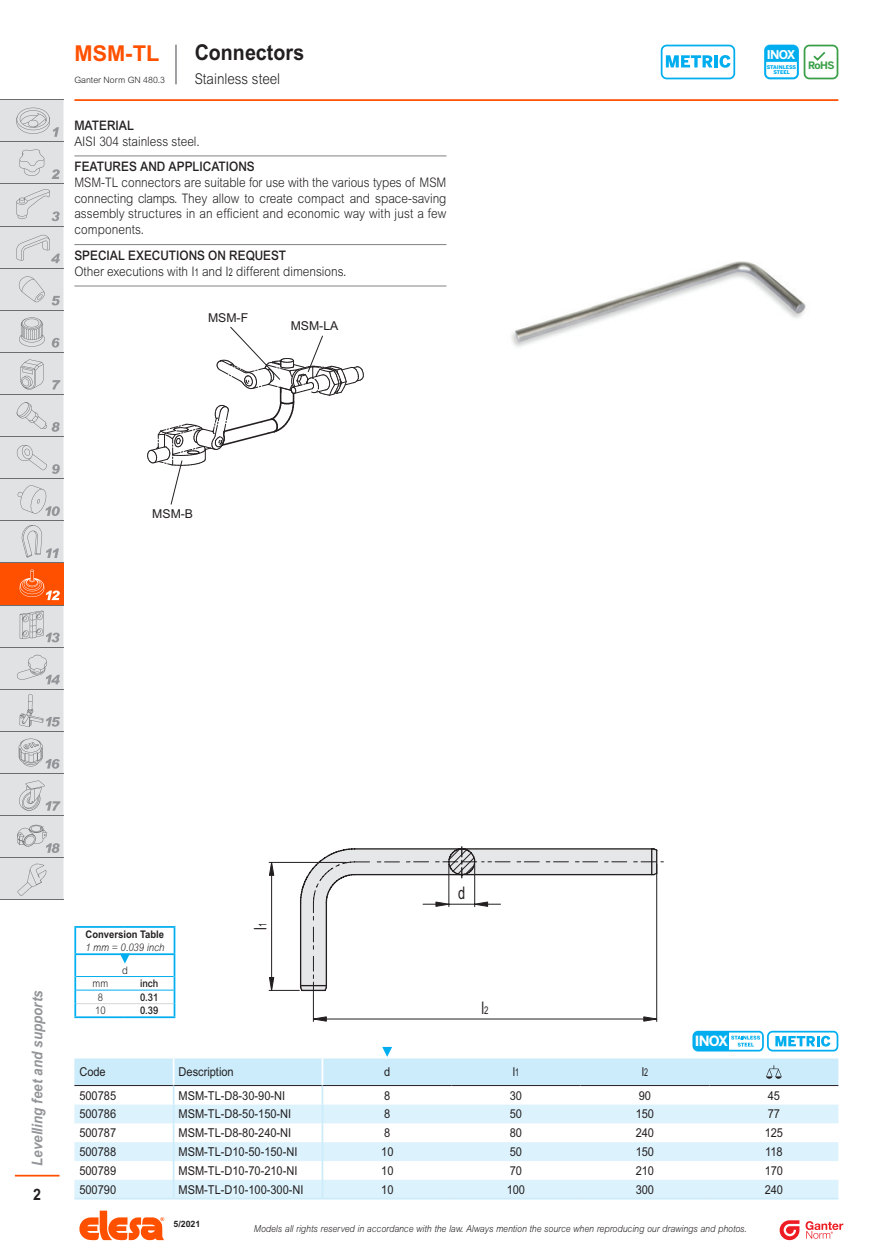
<style>
.page{position:relative;width:888px;height:1260px;background:#fff}
.page>*{position:absolute;margin:0;border:0;box-sizing:border-box;transform-origin:0 0}
.subtitle_1L{font:700 21.88px "Arial MT Std";color:#231f20;scale:.9 1}
.series{font:700 21.88px "Arial MT Std";color:#ff5000}
.box_ancorato_immagin{font:17.32px "Arial Narrow";color:#231f20;scale:.9 1}
.t1{font:700 15.75px "Arial MT Std";color:#231f20;scale:.9 1}
.t2{font:italic 700 14.88px "Arial MT Std";color:#939598;scale:.9 1}
.subtitle_2L{font:300 14.88px "Arial MT Std";color:#231f20;scale:.9 1}
.t3{font:700 14px "Benton Sans";color:#fff}
.description{font:300 13.12px/15.8px "Arial MT Std";letter-spacing:.01em;color:#231f20;text-align:justify;scale:.9 1}
.titlefirst{font:500 13.12px "Arial MT Std";color:#231f20;scale:.9 1}
.descriptionlast{font:300 13.12px "Arial MT Std";color:#231f20;scale:.9 1}
.code{font:12.25px "Arial MT Std";color:#231f20;scale:.9 1}
.normal_C{font:12.25px "Arial MT Std";color:#231f20;scale:.9 1}
.box_ancorato_immagin-2{font:12.25px "Arial";color:#231f20}
.bold_L{font:12.25px "Arial MT Std";color:#231f20;scale:.9 1}
.bold_C{font:12.25px "Arial MT Std";color:#231f20;scale:.9 1}
.t4{font:700 12.08px "Benton Sans";color:#fff}
.conversion_Table{font:700 10.5px "Arial MT Std";color:#231f20;scale:.9 1}
.mm_inch{font:italic 300 10.5px "Arial MT Std";color:#231f20;scale:.9 1}
.colonna_inch{font:500 10.5px "Arial MT Std";color:#231f20;scale:.9 1}
.colonna_mm{font:300 10.5px "Arial MT Std";color:#231f20;scale:.9 1}
.colonna_mm-2{font:500 10.5px "Arial MT Std";color:#231f20;scale:.9 1}
.quota_conversion{font:300 10.5px "Arial MT Std";color:#231f20;scale:.9 1}
.t5{font:700 10.15px "Benton Sans";color:#399f47}
.t6{font:italic 300 9.62px "Arial MT Std";color:#231f20;scale:.9 1}
.series_ganter{font:300 8.75px "Arial MT Std";color:#231f20}
.series_ganter-2{font:700 8.75px "Arial MT Std";color:#231f20}
.t7{font:900 5.08px/4.9px "Benton Sans";letter-spacing:-.005em;color:#00aeef;text-align:center}
.s1{font-weight:400;font-size:10.67px}
.s2{font-size:10.67px}
</style>
<div class="page">
<svg style="left:79px;top:1211px;width:85px;height:29px"></svg>
<svg style="left:780px;top:1220px;width:19px;height:20px"></svg>
<svg style="left:806px;top:1221px;width:37px;height:18px"></svg>
<hr style="left:0;top:99px;width:63px;height:1px;background:#6c6d70">
<hr style="left:0;top:900px;width:63px;height:1px;background:#6c6d70">
<svg style="left:0;top:100px;width:63px;height:800px;background:#dad2d0"></svg>
<hr style="left:15px;top:1175px;width:45px;height:2px;background:#ff5000">
<hr style="left:175px;top:45px;width:2px;height:39px;background:#939598">
<svg style="left:661px;top:45px;width:74px;height:34px"></svg>
<svg style="left:764px;top:45px;width:74px;height:34px"></svg>
<hr style="left:74px;top:155px;width:372px;height:1px;background:#808285">
<hr style="left:74px;top:244px;width:372px;height:1px;background:#808285">
<hr style="left:74px;top:286px;width:372px;height:1px;background:#808285">
<img style="left:511px;top:261px;width:295px;height:86px">
<svg style="left:147px;top:326px;width:217px;height:179px"></svg>
<hr style="left:656px;top:864px;width:1px;height:158px;background:#231f20">
<hr style="left:326px;top:1019px;width:318px;height:1px;background:#231f20">
<svg style="left:312px;top:993px;width:15px;height:29px"></svg>
<svg style="left:643px;top:1016px;width:15px;height:6px"></svg>
<hr style="left:269px;top:862px;width:77px;height:1px;background:#231f20">
<hr style="left:269px;top:990px;width:30px;height:1px;background:#231f20">
<hr style="left:271px;top:875px;width:1px;height:102px;background:#231f20">
<svg style="left:269px;top:861px;width:6px;height:15px"></svg>
<svg style="left:269px;top:977px;width:6px;height:14px"></svg>
<svg style="left:299px;top:846px;width:359px;height:146px"></svg>
<hr style="left:74px;top:1198px;width:100px;height:2px;background:#ccecfb">
<hr style="left:174px;top:1198px;width:148px;height:2px;background:#ccecfb">
<hr style="left:322px;top:1198px;width:129px;height:2px;background:#ccecfb">
<hr style="left:451px;top:1198px;width:129px;height:2px;background:#ccecfb">
<hr style="left:580px;top:1198px;width:129px;height:2px;background:#ccecfb">
<hr style="left:709px;top:1198px;width:129px;height:2px;background:#ccecfb">
<hr style="left:76px;top:1003px;width:49px;height:1px;background:#d5d6d8">
<hr style="left:125px;top:1003px;width:49px;height:1px;background:#d5d6d8">
<hr style="left:74px;top:928px;width:2px;height:25px;background:#00aeef">
<hr style="left:74px;top:926px;width:51px;height:2px;background:#00aeef">
<hr style="left:125px;top:926px;width:50px;height:2px;background:#00aeef">
<hr style="left:74px;top:953px;width:51px;height:2px;background:#00aeef">
<hr style="left:125px;top:953px;width:50px;height:2px;background:#00aeef">
<hr style="left:74px;top:955px;width:2px;height:22px;background:#00aeef">
<hr style="left:76px;top:976px;width:49px;height:1px;background:#00aeef">
<hr style="left:125px;top:976px;width:49px;height:1px;background:#00aeef">
<hr style="left:76px;top:990px;width:49px;height:1px;background:#00aeef">
<hr style="left:125px;top:990px;width:49px;height:1px;background:#00aeef">
<svg style="left:74px;top:977px;width:2px;height:39px"></svg>
<hr style="left:74px;top:1016px;width:51px;height:2px;background:#00aeef">
<svg style="left:174px;top:928px;width:1px;height:88px"></svg>
<hr style="left:125px;top:1016px;width:50px;height:2px;background:#00aeef">
<svg style="left:120px;top:955px;width:10px;height:9px"></svg>
<svg style="left:74px;top:1031px;width:764px;height:167px"></svg>
<hr style="left:74px;top:99px;width:764px;height:2px;background:#ff5000">
<p class="series" style="left:74px;top:40px;width:87px">MSM-TL</p>
<p class="series_ganter" style="left:74px;top:75px;width:92px">Ganter Norm GN 480.3</p>
<p class="subtitle_1L" style="left:195px;top:40px;width:123px">Connectors</p>
<p class="subtitle_2L" style="left:195px;top:71px;width:97px">Stainless steel</p>
<p class="titlefirst" style="left:74px;top:118px;width:68px">MATERIAL</p>
<p class="description" style="left:74px;top:133px;width:141px">AISI 304 stainless steel.</p>
<p class="titlefirst" style="left:74px;top:159px;width:202px">FEATURES AND APPLICATIONS</p>
<p class="description" style="left:74px;top:174px;width:415px">MSM-TL connectors are suitable for use with the various types of MSM connecting clamps. They allow to create compact and space-saving assembly structures in an efficient and economic way with just a few components.</p>
<p class="titlefirst" style="left:74px;top:248px;width:237px">SPECIAL EXECUTIONS ON REQUEST</p>
<p class="descriptionlast" style="left:74px;top:264px;width:304px">Other executions with I<span class="s1">1</span> and I<span class="s1">2</span> different dimensions.</p>
<p class="box_ancorato_immagin-2" style="left:208px;top:309px;width:42px">MSM-F</p>
<p class="box_ancorato_immagin-2" style="left:291px;top:317px;width:49px">MSM-LA</p>
<p class="box_ancorato_immagin-2" style="left:152px;top:505px;width:42px">MSM-B</p>
<p class="t4" style="left:767px;top:48px;width:30px">INOX</p>
<p class="t7" style="left:767px;top:65px;width:31px">STAINLESS<br>STEEL</p>
<p class="t5" style="left:808px;top:59px;width:28px">RoHS</p>
<p class="t2" style="left:29px;top:1166px;width:196px;rotate:-90deg">Levelling feet and supports</p>
<p class="t1" style="left:33px;top:1186px;width:10px">2</p>
<p class="conversion_Table" style="left:86px;top:928px;width:89px">Conversion Table</p>
<p class="mm_inch" style="left:85px;top:941px;width:89px">1 mm = 0.039 inch</p>
<p class="quota_conversion" style="left:122px;top:964px;width:8px">d</p>
<p class="colonna_mm" style="left:93px;top:977px;width:19px">mm</p>
<p class="colonna_inch" style="left:140px;top:977px;width:22px">inch</p>
<p class="colonna_mm" style="left:98px;top:991px;width:7px">8</p>
<p class="colonna_inch" style="left:140px;top:991px;width:22px">0.31</p>
<p class="colonna_mm" style="left:95px;top:1005px;width:13px">10</p>
<p class="colonna_mm-2" style="left:140px;top:1004px;width:22px">0.39</p>
<p class="box_ancorato_immagin" style="left:248px;top:930px;width:10px;rotate:-90deg">l<span class="s2">1</span></p>
<p class="box_ancorato_immagin" style="left:458px;top:880px;width:9px">d</p>
<p class="box_ancorato_immagin" style="left:481px;top:995px;width:10px">l<span class="s2">2</span></p>
<p class="t3" style="left:695px;top:1033px;width:35px">INOX</p>
<p class="bold_L" style="left:79px;top:1065px;width:31px">Code</p>
<p class="bold_L" style="left:179px;top:1065px;width:63px">Description</p>
<p class="bold_C" style="left:384px;top:1065px;width:8px">d</p>
<p class="bold_C" style="left:513px;top:1065px;width:9px">l<span class="s2">1</span></p>
<p class="bold_C" style="left:642px;top:1065px;width:9px">l<span class="s2">2</span></p>
<p class="code" style="left:79px;top:1088px;width:42px">500785</p>
<p class="code" style="left:179px;top:1088px;width:120px">MSM-TL-D8-30-90-NI</p>
<p class="normal_C" style="left:384px;top:1088px;width:8px">8</p>
<p class="normal_C" style="left:510px;top:1088px;width:15px">30</p>
<p class="normal_C" style="left:639px;top:1088px;width:15px">90</p>
<p class="normal_C" style="left:768px;top:1088px;width:15px">45</p>
<p class="code" style="left:79px;top:1107px;width:42px">500786</p>
<p class="code" style="left:179px;top:1107px;width:127px">MSM-TL-D8-50-150-NI</p>
<p class="normal_C" style="left:384px;top:1107px;width:8px">8</p>
<p class="normal_C" style="left:510px;top:1107px;width:15px">50</p>
<p class="normal_C" style="left:636px;top:1107px;width:22px">150</p>
<p class="normal_C" style="left:768px;top:1107px;width:15px">77</p>
<p class="code" style="left:79px;top:1126px;width:42px">500787</p>
<p class="code" style="left:179px;top:1126px;width:127px">MSM-TL-D8-80-240-NI</p>
<p class="normal_C" style="left:384px;top:1126px;width:8px">8</p>
<p class="normal_C" style="left:510px;top:1126px;width:15px">80</p>
<p class="normal_C" style="left:636px;top:1126px;width:22px">240</p>
<p class="normal_C" style="left:765px;top:1126px;width:22px">125</p>
<p class="code" style="left:79px;top:1145px;width:42px">500788</p>
<p class="code" style="left:179px;top:1145px;width:134px">MSM-TL-D10-50-150-NI</p>
<p class="normal_C" style="left:381px;top:1145px;width:15px">10</p>
<p class="normal_C" style="left:510px;top:1145px;width:15px">50</p>
<p class="normal_C" style="left:636px;top:1145px;width:22px">150</p>
<p class="normal_C" style="left:765px;top:1145px;width:21px">118</p>
<p class="code" style="left:79px;top:1164px;width:42px">500789</p>
<p class="code" style="left:179px;top:1164px;width:134px">MSM-TL-D10-70-210-NI</p>
<p class="normal_C" style="left:381px;top:1164px;width:15px">10</p>
<p class="normal_C" style="left:510px;top:1164px;width:15px">70</p>
<p class="normal_C" style="left:636px;top:1164px;width:22px">210</p>
<p class="normal_C" style="left:765px;top:1164px;width:22px">170</p>
<p class="code" style="left:79px;top:1182px;width:42px">500790</p>
<p class="code" style="left:179px;top:1182px;width:140px">MSM-TL-D10-100-300-NI</p>
<p class="normal_C" style="left:381px;top:1182px;width:15px">10</p>
<p class="normal_C" style="left:507px;top:1182px;width:22px">100</p>
<p class="normal_C" style="left:636px;top:1182px;width:22px">300</p>
<p class="normal_C" style="left:765px;top:1182px;width:22px">240</p>
<p class="series_ganter-2" style="left:174px;top:1218px;width:28px">5/2021</p>
<p class="t6" style="left:254px;top:1224px;width:549px">Models all rights reserved in accordance with the law. Always mention the source when reproducing our drawings and photos.</p>
</div>
